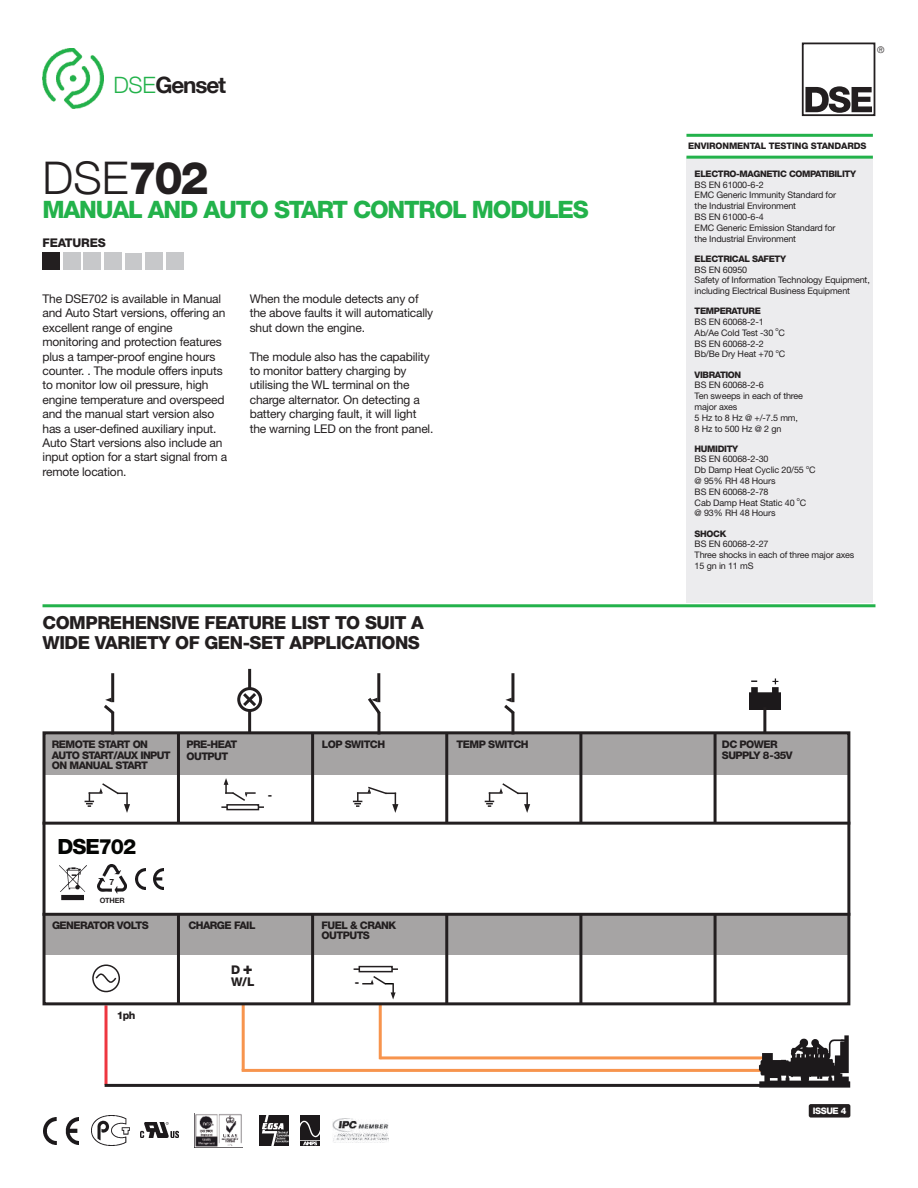
<style>
.page{position:relative;width:918px;height:1188px;background:#fff}
.page>*{position:absolute;margin:0;border:0;box-sizing:border-box;transform-origin:0 0}
.t1{font:300 45px "Helvetica Neue";color:#231f20}
.t2{font:800 24px "Helvetica Neue";letter-spacing:-.05em;color:#23b24b}
.t3{font:700 22.5px "Helvetica Neue";letter-spacing:-.05em;color:#231f20}
.t4{font:800 21px "Helvetica Neue";letter-spacing:-.05em;color:#040503}
.t5{font:800 18px/19.5px "Helvetica Neue";letter-spacing:-.025em;color:#231f20}
.t6{font:12px/14.4px "Helvetica Neue";letter-spacing:-.015em;color:#231f20}
.t7{font:800 12px/12px "Helvetica Neue";letter-spacing:-.015em;color:#231f20}
.t8{font:800 10.95px "Helvetica Neue";color:#231f20}
.t9{font:800 10.5px/10.5px "Helvetica Neue";letter-spacing:-.05em;color:#231f20}
.t10{font:300 9.15px "Helvetica Neue";color:#231f20}
.t11{font:9px/10.8px "Helvetica Neue";letter-spacing:-.015em;color:#231f20}
.t12{font:800 9px "Helvetica Neue";letter-spacing:-.04em;color:#231f20}
.t13{font:800 9px "Helvetica Neue";letter-spacing:-.015em;color:#231f20}
.t14{font:800 9px "Helvetica Neue";letter-spacing:-.05em;color:#fff}
.t15{font:700 8.55px "Helvetica Neue";color:#231f20}
.t16{font:700 7.35px "Helvetica Neue";letter-spacing:-.025em;color:#231f20}
.t17{font:5.4px "Helvetica Neue";color:#231f20}
.s1{font-weight:300;color:#23b24b}
.s2{font-weight:800}
.s3{font-size:16.5px}
</style>
<div class="page">
<img style="left:43px;top:48px;width:60px;height:61px">
<div style="left:802px;top:43px;width:73px;height:73px;border:2px solid #231f20"></div>
<svg style="left:805px;top:86px;width:67px;height:27px"></svg>
<div style="left:687px;top:157px;width:186px;height:445px;background:#ececee"></div>
<hr style="left:686px;top:134px;width:187px;height:3px;background:#23b24b">
<hr style="left:686px;top:156px;width:187px;height:3px;background:#23b24b">
<hr style="left:105px;top:1005px;width:3px;height:80px;background:#ee3640">
<hr style="left:105px;top:1084px;width:677px;height:3px;background:#231f20">
<hr style="left:242px;top:1069px;width:541px;height:3px;background:#f7944d">
<hr style="left:379px;top:1056px;width:390px;height:3px;background:#f7944d">
<img style="left:749px;top:1035px;width:102px;height:53px">
<hr style="left:379px;top:1003px;width:3px;height:56px;background:#f7944d">
<hr style="left:242px;top:1003px;width:3px;height:67px;background:#f7944d">
<div style="left:44px;top:915px;width:805px;height:40px;background:#a6a4a4"></div>
<img style="left:749px;top:678px;width:32px;height:32px">
<hr style="left:248px;top:669px;width:3px;height:63px;background:#231f20">
<svg style="left:237px;top:687px;width:25px;height:25px"></svg>
<div style="left:44px;top:734px;width:805px;height:41px;background:#a6a4a4"></div>
<hr style="left:43px;top:913px;width:807px;height:3px;background:#231f20">
<hr style="left:43px;top:822px;width:807px;height:3px;background:#231f20">
<div style="left:43px;top:731px;width:807px;height:274px;border:3px solid #231f20"></div>
<hr style="left:763px;top:707px;width:3px;height:27px;background:#231f20">
<svg style="left:362px;top:976px;width:34px;height:24px"></svg>
<hr style="left:354px;top:968px;width:44px;height:2px;background:#231f20">
<div style="left:359px;top:966px;width:34px;height:6px;border:2px solid #231f20"></div>
<svg style="left:92px;top:964px;width:28px;height:28px"></svg>
<div style="left:809px;top:1104px;width:41px;height:14px;background:#231f20;border-radius:2px"></div>
<svg style="left:85px;top:783px;width:45px;height:30px"></svg>
<svg style="left:353px;top:786px;width:45px;height:27px"></svg>
<svg style="left:485px;top:783px;width:45px;height:30px"></svg>
<hr style="left:311px;top:734px;width:3px;height:89px;background:#231f20">
<hr style="left:177px;top:734px;width:3px;height:89px;background:#231f20">
<hr style="left:445px;top:734px;width:3px;height:89px;background:#231f20">
<hr style="left:579px;top:734px;width:3px;height:89px;background:#231f20">
<hr style="left:714px;top:734px;width:3px;height:89px;background:#231f20">
<hr style="left:311px;top:914px;width:3px;height:90px;background:#231f20">
<hr style="left:177px;top:915px;width:3px;height:89px;background:#231f20">
<hr style="left:445px;top:914px;width:3px;height:90px;background:#231f20">
<hr style="left:579px;top:914px;width:3px;height:90px;background:#231f20">
<hr style="left:714px;top:914px;width:3px;height:90px;background:#231f20">
<hr style="left:377px;top:673px;width:3px;height:29px;background:#231f20">
<hr style="left:377px;top:712px;width:3px;height:22px;background:#231f20">
<svg style="left:368px;top:695px;width:13px;height:22px"></svg>
<hr style="left:511px;top:673px;width:3px;height:29px;background:#231f20">
<hr style="left:511px;top:712px;width:3px;height:22px;background:#231f20">
<svg style="left:504px;top:698px;width:11px;height:19px"></svg>
<hr style="left:111px;top:673px;width:3px;height:29px;background:#231f20">
<hr style="left:111px;top:712px;width:3px;height:22px;background:#231f20">
<svg style="left:104px;top:698px;width:11px;height:19px"></svg>
<img style="left:60px;top:866px;width:27px;height:35px">
<img style="left:98px;top:865px;width:28px;height:29px">
<img style="left:135px;top:868px;width:28px;height:22px">
<svg style="left:224px;top:778px;width:32px;height:23px"></svg>
<hr style="left:221px;top:806px;width:43px;height:2px;background:#231f20">
<div style="left:226px;top:804px;width:33px;height:6px;border:2px solid #231f20"></div>
<div style="left:43px;top:253px;width:17px;height:17px;background:#231f20"></div>
<div style="left:63px;top:253px;width:17px;height:17px;background:#c7c8ca"></div>
<div style="left:84px;top:253px;width:17px;height:17px;background:#c7c8ca"></div>
<div style="left:105px;top:253px;width:17px;height:17px;background:#c7c8ca"></div>
<div style="left:125px;top:253px;width:17px;height:17px;background:#c7c8ca"></div>
<div style="left:146px;top:253px;width:17px;height:17px;background:#c7c8ca"></div>
<div style="left:167px;top:253px;width:17px;height:17px;background:#c7c8ca"></div>
<img style="left:195px;top:1114px;width:48px;height:34px">
<img style="left:332px;top:1118px;width:56px;height:24px">
<img style="left:259px;top:1115px;width:30px;height:30px">
<img style="left:301px;top:1115px;width:18px;height:30px">
<img style="left:43px;top:1117px;width:36px;height:28px">
<img style="left:91px;top:1115px;width:39px;height:31px">
<img style="left:141px;top:1123px;width:38px;height:14px">
<hr style="left:43px;top:604px;width:832px;height:3px;background:#23b24b">
<h3 class="t3" style="left:114px;top:71px;width:114px"><span class="s1">DSE</span>Genset</h3>
<h1 class="t1" style="left:43px;top:150px;width:168px">DSE<span class="s2">702</span></h1>
<h2 class="t2" style="left:43px;top:201px;width:548px">MANUAL AND AUTO START CONTROL MODULES</h2>
<p class="t7" style="left:43px;top:237px;width:65px">FEATURES</p>
<p class="t6" style="left:43px;top:293px;width:186px">The DSE702 is available in Manual and Auto Start versions, offering an excellent range of engine monitoring and protection features plus a tamper-proof engine hours counter. . The module offers inputs to monitor low oil pressure, high engine temperature and overspeed and the manual start version also has a user-defined auxiliary input.<br>Auto Start versions also include an input option for a start signal from a remote location.</p>
<p class="t6" style="left:250px;top:293px;width:185px">When the module detects any of the above faults it will automatically shut down the engine.</p>
<p class="t6" style="left:250px;top:350px;width:185px">The module also has the capability to monitor battery charging by utilising the WL terminal on the charge alternator. On detecting a battery charging fault, it will light the warning LED on the front panel.</p>
<h3 class="t5" style="left:43px;top:615px;width:383px">COMPREHENSIVE FEATURE LIST TO SUIT A<br>WIDE VARIETY OF GEN-SET APPLICATIONS</h3>
<p class="t10" style="left:877px;top:44px;width:9px">®</p>
<p class="t13" style="left:688px;top:142px;width:180px">ENVIRONMENTAL TESTING STANDARDS</p>
<p class="t12" style="left:695px;top:170px;width:163px">ELECTRO-MAGNETIC COMPATIBILITY</p>
<p class="t11" style="left:695px;top:180px;width:143px">BS EN 61000-6-2<br>EMC Generic Immunity Standard for the Industrial Environment<br>BS EN 61000-6-4<br>EMC Generic Emission Standard for the Industrial Environment</p>
<p class="t12" style="left:695px;top:255px;width:93px">ELECTRICAL SAFETY</p>
<p class="t11" style="left:695px;top:265px;width:177px">BS EN 60950<br>Safety of Information Technology Equipment, including Electrical Business Equipment</p>
<p class="t12" style="left:695px;top:308px;width:68px">TEMPERATURE</p>
<p class="t11" style="left:695px;top:317px;width:80px">BS EN 60068-2-1<br>Ab/Ae Cold Test -30</p>
<p class="t17" style="left:776px;top:328px;width:5px">o</p>
<p class="t11" style="left:779px;top:328px;width:8px">C</p>
<p class="t11" style="left:695px;top:339px;width:80px">BS EN 60068-2-2<br>Bb/Be Dry Heat +70</p>
<p class="t17" style="left:776px;top:349px;width:5px">o</p>
<p class="t11" style="left:779px;top:350px;width:8px">C</p>
<p class="t12" style="left:695px;top:371px;width:48px">VIBRATION</p>
<p class="t11" style="left:695px;top:381px;width:110px">BS EN 60068-2-6<br>Ten sweeps in each of three major axes<br>5 Hz to 8 Hz @ +/-7.5 mm,<br>8Hzto500Hz@2gn</p>
<p class="t12" style="left:695px;top:445px;width:45px">HUMIDITY</p>
<p class="t11" style="left:695px;top:455px;width:111px">BS EN 60068-2-30<br>Db Damp Heat Cyclic 20/55</p>
<p class="t17" style="left:806px;top:465px;width:5px">o</p>
<p class="t11" style="left:809px;top:466px;width:8px">C</p>
<p class="t11" style="left:695px;top:476px;width:102px">@ 95% RH 48 Hours<br>BS EN 60068-2-78<br>Cab Damp Heat Static 40</p>
<p class="t17" style="left:797px;top:497px;width:5px">o</p>
<p class="t11" style="left:800px;top:498px;width:8px">C</p>
<p class="t11" style="left:695px;top:509px;width:82px">@ 93% RH 48 Hours</p>
<p class="t12" style="left:695px;top:530px;width:33px">SHOCK</p>
<p class="t11" style="left:695px;top:540px;width:161px">BS EN 60068-2-27<br>Three shocks in each of three major axes<br>15 gn in 11 mS</p>
<p class="t9" style="left:52px;top:740px;width:120px">REMOTE START ON<br>AUTO START/AUX INPUT<br>ON MANUAL START</p>
<p class="t9" style="left:322px;top:740px;width:65px">LOP SWITCH</p>
<p class="t9" style="left:457px;top:740px;width:73px">TEMP SWITCH</p>
<p class="t9" style="left:722px;top:740px;width:72px">DC POWER<br>SUPPLY 8-35V</p>
<p class="t9" style="left:186px;top:739px;width:52px;line-height:12px">PRE-HEAT<br>OUTPUT</p>
<p class="t9" style="left:272px;top:801px;width:6px;rotate:-180deg">-</p>
<h3 class="t4" style="left:58px;top:839px;width:80px">DSE702</h3>
<p class="t15" style="left:110px;top:877px;width:6px">7</p>
<p class="t16" style="left:100px;top:896px;width:26px">OTHER</p>
<p class="t9" style="left:52px;top:921px;width:98px">GENERATOR VOLTS</p>
<p class="t9" style="left:188px;top:921px;width:69px">CHARGE FAIL</p>
<p class="t9" style="left:117px;top:1011px;width:20px">1ph</p>
<p class="t7" style="left:231px;top:965px;width:25px">D<span class="s3">+<br></span>W/L</p>
<p class="t9" style="left:322px;top:921px;width:76px">FUEL &amp; CRANK<br>OUTPUTS</p>
<p class="t8" style="left:355px;top:978px;width:6px">-</p>
<p class="t14" style="left:813px;top:1107px;width:35px">ISSUE 4</p>
</div>
